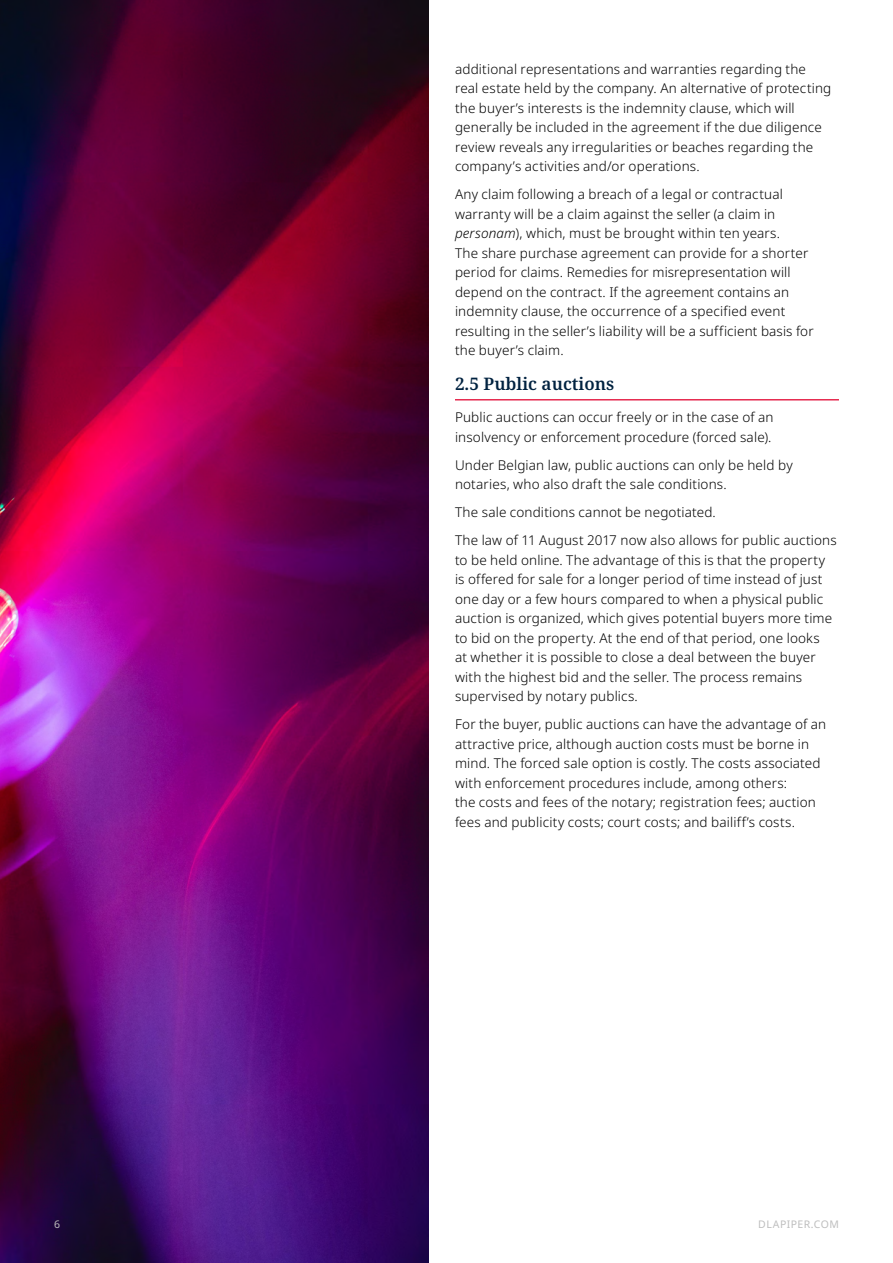
<style>
.page{position:relative;width:893px;height:1263px;background:#fff}
.page>*{position:absolute;margin:0;border:0;box-sizing:border-box;transform-origin:0 0}
.t1{font:600 17.25px "Noto Serif";color:#002240}
.t2{font:300 13.5px/19.5px "Noto Sans";letter-spacing:.01em;color:#000}
.t3{font:10.5px "Noto Sans";letter-spacing:.04em;color:#bebebe}
.s1{font-style:italic}
</style>
<div class="page">
<hr style="left:455px;top:399px;width:384px;height:1px;background:#e62a4f">
<img style="left:0;top:0;width:428px;height:1263px">
<p class="t2" style="left:455px;top:60px;width:378px">additional representations and warranties regarding the real estate held by the company. An alternative of protecting the buyer’s interests is the indemnity clause, which will generally be included in the agreement if the due diligence review reveals any irregularities or beaches regarding the company’s activities and/or operations.</p>
<p class="t2" style="left:455px;top:185px;width:360px">Any claim following a breach of a legal or contractual warranty will be a claim against the seller (a claim in <span class="s1">personam</span>), which, must be brought within ten years.<br>The share purchase agreement can provide for a shorter period for claims. Remedies for misrepresentation will depend on the contract. If the agreement contains an indemnity clause, the occurrence of a specified event resulting in the seller’s liability will be a sufficient basis for the buyer’s claim.</p>
<p class="t1" style="left:455px;top:372px;width:161px">2.5 Public auctions</p>
<p class="t2" style="left:455px;top:408px;width:320px">Public auctions can occur freely or in the case of an insolvency or enforcement procedure (forced sale).</p>
<p class="t2" style="left:455px;top:455px;width:339px">Under Belgian law, public auctions can only be held by notaries, who also draft the sale conditions.</p>
<p class="t2" style="left:455px;top:499px;width:383px;line-height:28px">The sale conditions cannot be negotiated.<br>The law of 11 August 2017 now also allows for public auctions</p>
<p class="t2" style="left:455px;top:550px;width:379px">to be held online. The advantage of this is that the property is offered for sale for a longer period of time instead of just one day or a few hours compared to when a physical public auction is organized, which gives potential buyers more time to bid on the property. At the end of that period, one looks at whether it is possible to close a deal between the buyer with the highest bid and the seller. The process remains supervised by notary publics.</p>
<p class="t2" style="left:455px;top:715px;width:373px">For the buyer, public auctions can have the advantage of an attractive price, although auction costs must be borne in mind. The forced sale option is costly. The costs associated with enforcement procedures include, among others:<br>the costs and fees of the notary; registration fees; auction fees and publicity costs; court costs; and bailiff’s costs.</p>
<p class="t3" style="left:54px;top:1216px;width:8px">6</p>
<p class="t3" style="left:758px;top:1216px;width:82px">DLAPIPER.COM</p>
</div>
